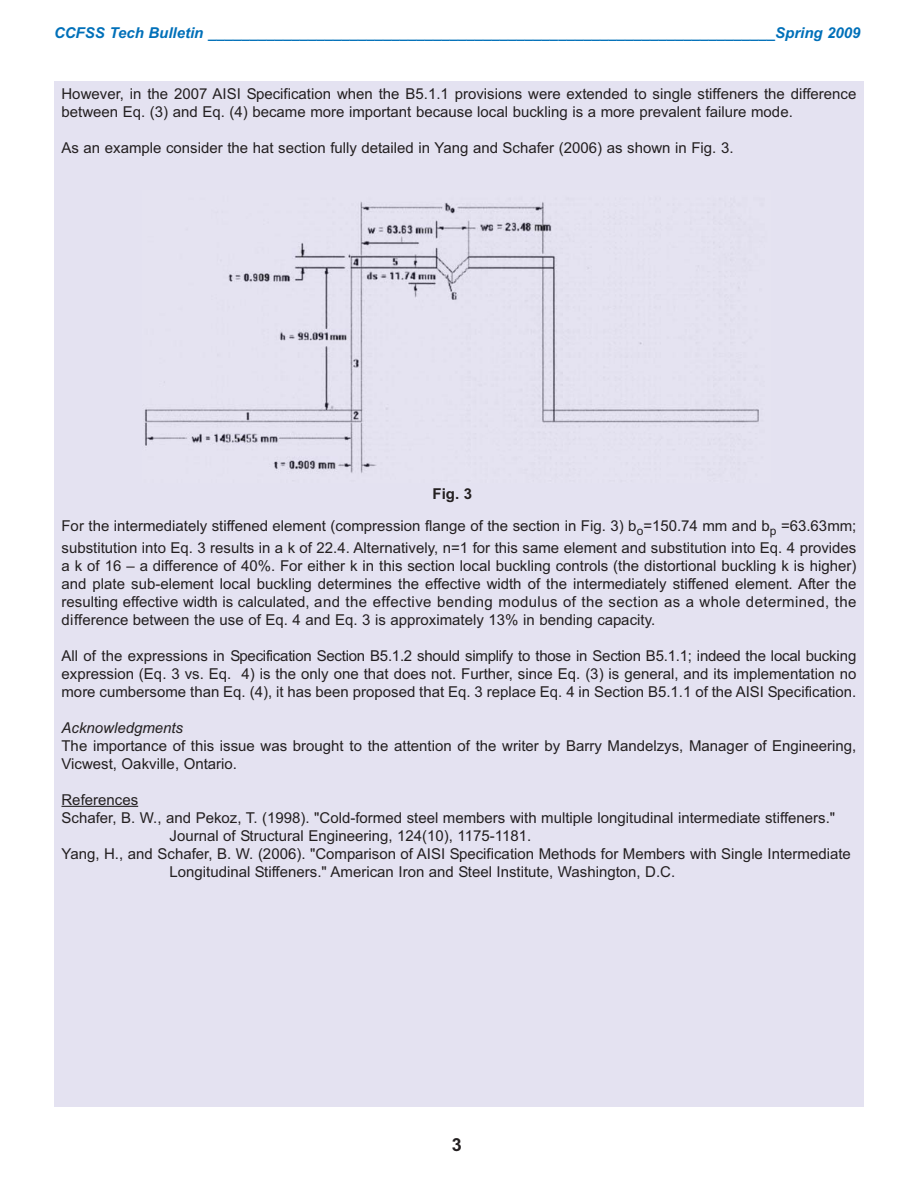
<style>
.page{position:relative;width:918px;height:1188px;background:#fff}
.page>*{position:absolute;margin:0;border:0;box-sizing:border-box;transform-origin:0 0}
.t1{font:700 18px "Arial";color:#231f20}
.t2{font:15px/18px "Arial";color:#231f20}
.t3{font:italic 700 15px "Arial";color:#0070b9}
.t4{font:italic 15px "Arial";color:#231f20}
.t5{font:700 15px "Arial";color:#231f20}
</style>
<div class="page">
<div style="left:54px;top:81px;width:810px;height:1026px;background:#e4e2f1"></div>
<hr style="left:62px;top:806px;width:76px;height:1px;background:#231f20">
<img style="left:145px;top:202px;width:614px;height:271px">
<p class="t3" style="left:54px;top:24px;width:808px">CCFSS Tech Bulletin ____________________________________________________________________Spring 2009</p>
<p class="t2" style="left:62px;top:87px;width:796px">However, in the 2007 AISI Specification when the B5.1.1 provisions were extended to single stiffeners the difference between Eq. (3) and Eq. (4) became more important because local buckling is a more prevalent failure mode.</p>
<p class="t2" style="left:62px;top:141px;width:674px">As an example consider the hat section fully detailed in Yang and Schafer (2006) as shown in Fig. 3.</p>
<p class="t5" style="left:433px;top:485px;width:41px">Fig. 3</p>
<p class="t2" style="left:62px;top:517px;width:796px;line-height:21.3px">For the intermediately stiffened element (compression flange of the section in Fig. 3) b<sub>o</sub>=150.74 mm and b<sub>p</sub> =63.63mm; substitution into Eq. 3 results in a k of 22.4. Alternatively, n=1 for this same element and substitution into Eq. 4 provides</p>
<p class="t2" style="left:62px;top:558px;width:796px;text-align:justify">a k of 16 – a difference of 40%. For either k in this section local buckling controls (the distortional buckling k is higher) and plate sub-element local buckling determines the effective width of the intermediately stiffened element. After the resulting effective width is calculated, and the effective bending modulus of the section as a whole determined, the difference between the use of Eq. 4 and Eq. 3 is approximately 13% in bending capacity.</p>
<p class="t2" style="left:62px;top:648px;width:796px;text-align:justify">All of the expressions in Specification Section B5.1.2 should simplify to those in Section B5.1.1; indeed the local bucking expression (Eq. 3 vs. Eq. 4) is the only one that does not. Further, since Eq. (3) is general, and its implementation no more cumbersome than Eq. (4), it has been proposed that Eq. 3 replace Eq. 4 in Section B5.1.1 of the AISI Specification.</p>
<p class="t4" style="left:62px;top:722px;width:123px">Acknowledgments</p>
<p class="t2" style="left:62px;top:738px;width:796px">The importance of this issue was brought to the attention of the writer by Barry Mandelzys, Manager of Engineering,<br>Vicwest, Oakville, Ontario.</p>
<p class="t2" style="left:62px;top:792px;width:78px">References</p>
<p class="t2" style="left:62px;top:810px;width:775px">Schafer, B. W., and Pekoz, T. (1998). "Cold-formed steel members with multiple longitudinal intermediate stiffeners."</p>
<p class="t2" style="left:170px;top:828px;width:363px">Journal of Structural Engineering, 124(10), 1175-1181.</p>
<p class="t2" style="left:62px;top:846px;width:791px">Yang, H., and Schafer, B. W. (2006). "Comparison of AISI Specification Methods for Members with Single Intermediate</p>
<p class="t2" style="left:170px;top:864px;width:507px">Longitudinal Stiffeners." American Iron and Steel Institute, Washington, D.C.</p>
<p class="t1" style="left:452px;top:1134px;width:12px">3</p>
</div>
